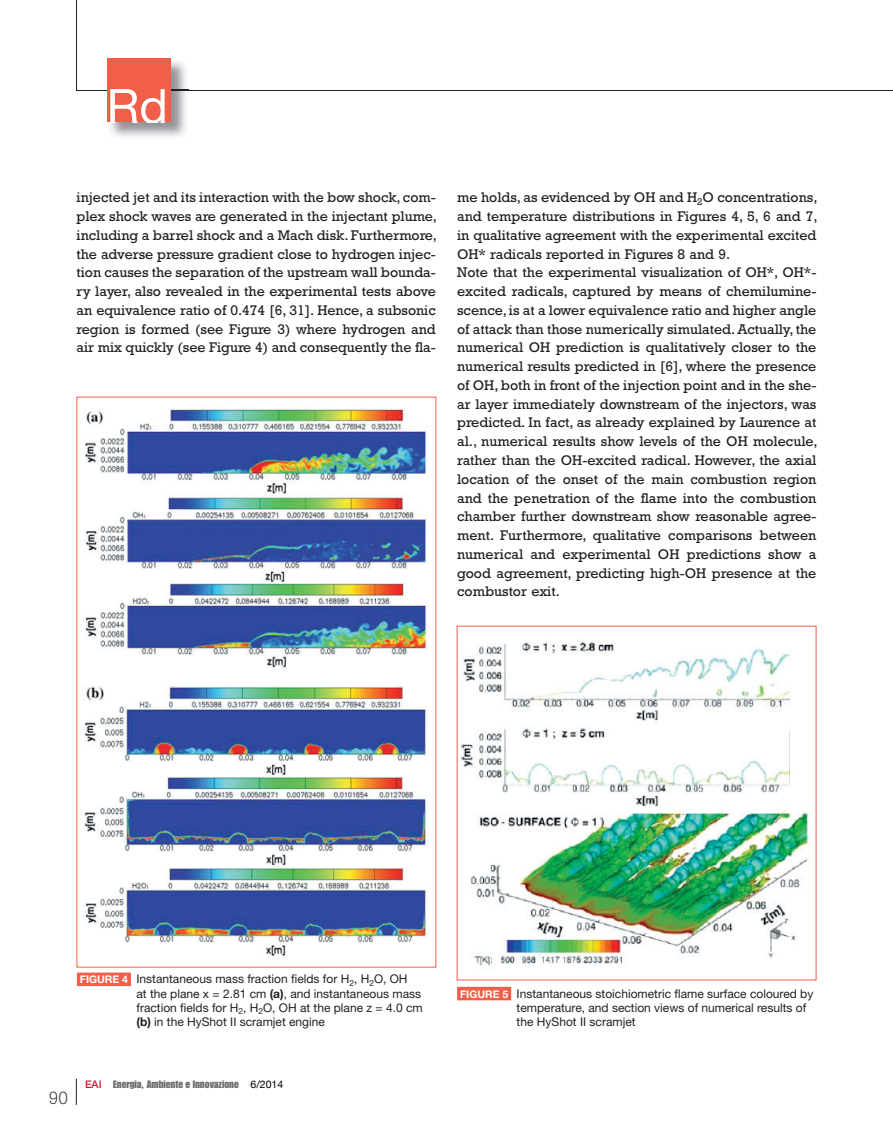
<style>
.page{position:relative;width:893px;height:1127px;background:#fff}
.page>*{position:absolute;margin:0;border:0;box-sizing:border-box;transform-origin:0 0}
.t1{font:300 18px "Rockwell";color:#231f20}
.t2{font:14.25px/18.8px "Rockwell";color:#231f20;text-align:justify}
.t3{font:12px/14.2px "Helvetica Neue";color:#231f20}
.t4{font:10.5px "Impact";color:#6c6d70}
.s1{font-weight:700;font-size:10.5px;color:#fff}
.s2{font-weight:700}
.s3{font-family:"Helvetica Neue";font-weight:500;color:#d7162e}
.s4{font-family:"Helvetica Neue";color:#000002}
</style>
<div class="page">
<hr style="left:76px;top:0;width:1px;height:90px;background:#231f20">
<hr style="left:77px;top:90px;width:816px;height:1px;background:#231f20">
<img style="left:110px;top:61px;width:78px;height:76px">
<img style="left:171px;top:90px;width:17px;height:1px">
<div style="left:108px;top:58px;width:63px;height:64px;background:#f15e4a"></div>
<svg style="left:110px;top:89px;width:55px;height:33px"></svg>
<svg style="left:76px;top:1079px;width:1px;height:26px"></svg>
<img style="left:84px;top:407px;width:344px;height:550px">
<img style="left:460px;top:641px;width:350px;height:325px">
<div style="left:77px;top:972px;width:54px;height:14px;background:#f15e4a"></div>
<div style="left:457px;top:987px;width:54px;height:13px;background:#f15e4a"></div>
<p class="t2" style="left:77px;top:190px;width:362px">injected jet and its interaction with the bow shock, com&shy;plex shock waves are generated in the injectant plume, including a barrel shock and a Mach disk. Furthermore, the adverse pressure gradient close to hydrogen injec&shy;tion causes the separation of the upstream wall bounda&shy;ry layer, also revealed in the experimental tests above an equivalence ratio of 0.474 [6, 31]. Hence, a subsonic region is formed (see Figure 3) where hydrogen and air mix quickly (see Figure 4) and consequently the fla-</p>
<p class="t2" style="left:457px;top:190px;width:362px;text-align:left">me holds, as evidenced by OH and H<sub>2</sub>O concentrations, and temperature distributions in Figures 4, 5, 6 and 7, in qualitative agreement with the experimental excited OH* radicals reported in Figures 8 and 9.<br>Note that the experimental visualization of OH*, OH*- excited radicals, captured by means of chemilumine&shy;scence, is at a lower equivalence ratio and higher angle of attack than those numerically simulated. Actually, the numerical OH prediction is qualitatively closer to the numerical results predicted in [6], where the presence of OH, both in front of the injection point and in the she&shy;ar layer immediately downstream of the injectors, was predicted. In fact, as already explained by Laurence at al., numerical results show levels of the OH molecule, rather than the OH-excited radical. However, the axial location of the onset of the main combustion region and the penetration of the flame into the combustion chamber further downstream show reasonable agree&shy;ment. Furthermore, qualitative comparisons between numerical and experimental OH predictions show a good agreement, predicting high-OH presence at the combustor exit.</p>
<p class="t3" style="left:136px;top:973px;width:288px;text-indent:-57px"><span class="s1">FIGURE 4</span> Instantaneous mass fraction fields for H<sub>2</sub>, H<sub>2</sub>O, OH<br>at the plane x = 2.81 cm <span class="s2">(a)</span>, and instantaneous mass fraction fields for H<sub>2</sub>, H<sub>2</sub>O, OH at the plane z = 4.0 cm <span class="s2">(b)</span> in the HyShot II scramjet engine</p>
<p class="t1" style="left:49px;top:1091px;width:21px">90</p>
<p class="t4" style="left:85px;top:1080px;width:200px"><span class="s3">EAI</span> Energia, Ambiente e Innovazione <span class="s4">6/2014</span></p>
<p class="t3" style="left:517px;top:987px;width:298px;text-indent:-57px"><span class="s1">FIGURE 5</span> Instantaneous stoichiometric flame surface coloured by temperature, and section views of numerical results of the HyShot II scramjet</p>
</div>
